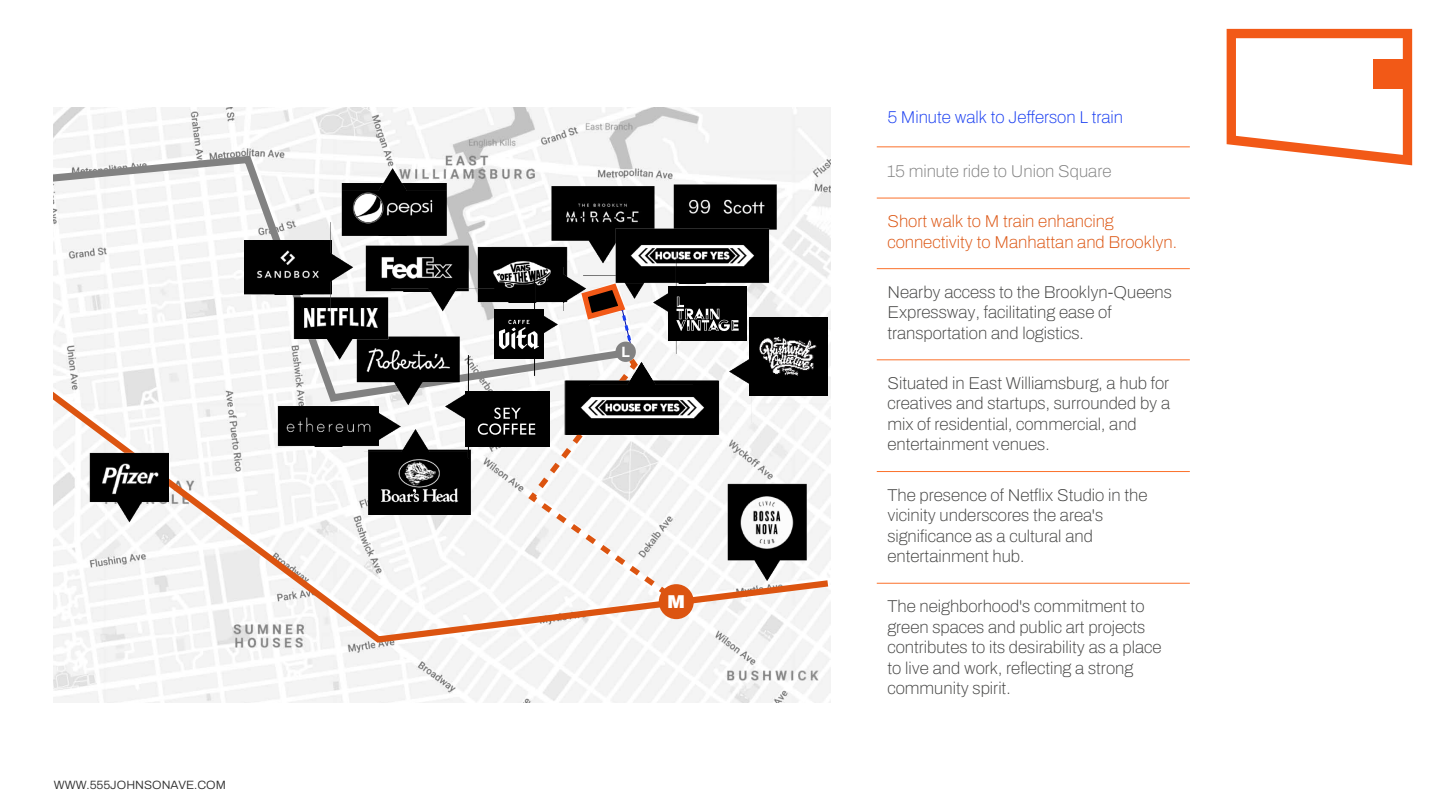
<style>
.page{position:relative;width:1440px;height:810px;background:#fff}
.page>*{position:absolute;margin:0;border:0;box-sizing:border-box;transform-origin:0 0}
.t1{font:900 18.6px "Archivo";color:#fff}
.t2{font:100 17.1px/20.5px "Archivo";color:#444443}
.t3{font:100 17.1px/20.5px "Archivo";color:#dc5410}
.t4{font:100 17.1px "Archivo";color:#193ef1}
.t5{font:100 17.1px "Archivo";color:#828282}
.t6{font:700 14.25px "Helvetica Neue";color:#fff}
.t7{font:300 12px "Archivo";color:#2d2d2d}
</style>
<div class="page">
<svg style="left:1227px;top:29px;width:185px;height:136px"></svg>
<div style="left:1373px;top:59px;width:30px;height:29px;background:#f25917"></div>
<hr style="left:877px;top:198px;width:313px;height:1px;background:#fb712b">
<hr style="left:877px;top:146px;width:313px;height:1px;background:#fb712b">
<hr style="left:877px;top:268px;width:313px;height:1px;background:#fb712b">
<hr style="left:877px;top:359px;width:313px;height:1px;background:#fb712b">
<hr style="left:877px;top:471px;width:313px;height:1px;background:#fb712b">
<hr style="left:877px;top:583px;width:313px;height:1px;background:#fb712b">
<img style="left:54px;top:107px;width:776px;height:596px">
<img style="left:666px;top:176px;width:121px;height:83px">
<img style="left:634px;top:177px;width:30px;height:42px">
<svg style="left:54px;top:107px;width:580px;height:213px"></svg>
<img style="left:361px;top:238px;width:118px;height:54px">
<img style="left:381px;top:288px;width:97px;height:29px">
<img style="left:286px;top:292px;width:110px;height:28px">
<img style="left:245px;top:240px;width:86px;height:55px">
<img style="left:331px;top:215px;width:30px;height:105px">
<img style="left:535px;top:264px;width:31px;height:16px">
<svg style="left:54px;top:320px;width:777px;height:326px"></svg>
<div style="left:659px;top:584px;width:35px;height:35px;background:#dc5410;border-radius:50%"></div>
<img style="left:82px;top:444px;width:94px;height:84px">
<img style="left:574px;top:275px;width:32px;height:5px">
<img style="left:606px;top:219px;width:172px;height:64px">
<div style="left:749px;top:317px;width:78px;height:78px;background:#000"></div>
<img style="left:759px;top:337px;width:58px;height:39px">
<img style="left:437px;top:347px;width:31px;height:121px">
<div style="left:466px;top:392px;width:84px;height:55px;background:#000"></div>
<img style="left:645px;top:242px;width:31px;height:38px">
<div style="left:668px;top:287px;width:79px;height:54px;background:#000"></div>
<svg style="left:478px;top:280px;width:261px;height:319px"></svg>
<img style="left:581px;top:354px;width:121px;height:31px">
<p class="t7" style="left:54px;top:776px;width:174px">WWW.555JOHNSONAVE.COM</p>
<p class="t6" style="left:621px;top:341px;width:10px">L</p>
<p class="t1" style="left:667px;top:588px;width:20px">M</p>
<p class="t4" style="left:887px;top:105px;width:237px">5 Minute walk to Jefferson L train</p>
<p class="t5" style="left:887px;top:159px;width:226px">15 minute ride to Union Square</p>
<p class="t3" style="left:887px;top:211px;width:291px">Short walk to M train enhancing connectivity to Manhattan and Brooklyn.</p>
<p class="t2" style="left:887px;top:281px;width:286px">Nearby access to the Brooklyn-Queens<br>Expressway, facilitating ease of transportation and logistics.</p>
<p class="t2" style="left:887px;top:373px;width:284px">Situated in East Williamsburg, a hub for creatives and startups, surrounded by a mix of residential, commercial, and entertainment venues.</p>
<p class="t2" style="left:887px;top:484px;width:262px">The presence of Netflix Studio in the vicinity underscores the area's significance as a cultural and entertainment hub.</p>
<p class="t2" style="left:887px;top:596px;width:276px">The neighborhood's commitment to green spaces and public art projects contributes to its desirability as a place to live and work, reflecting a strong community spirit.</p>
</div>
